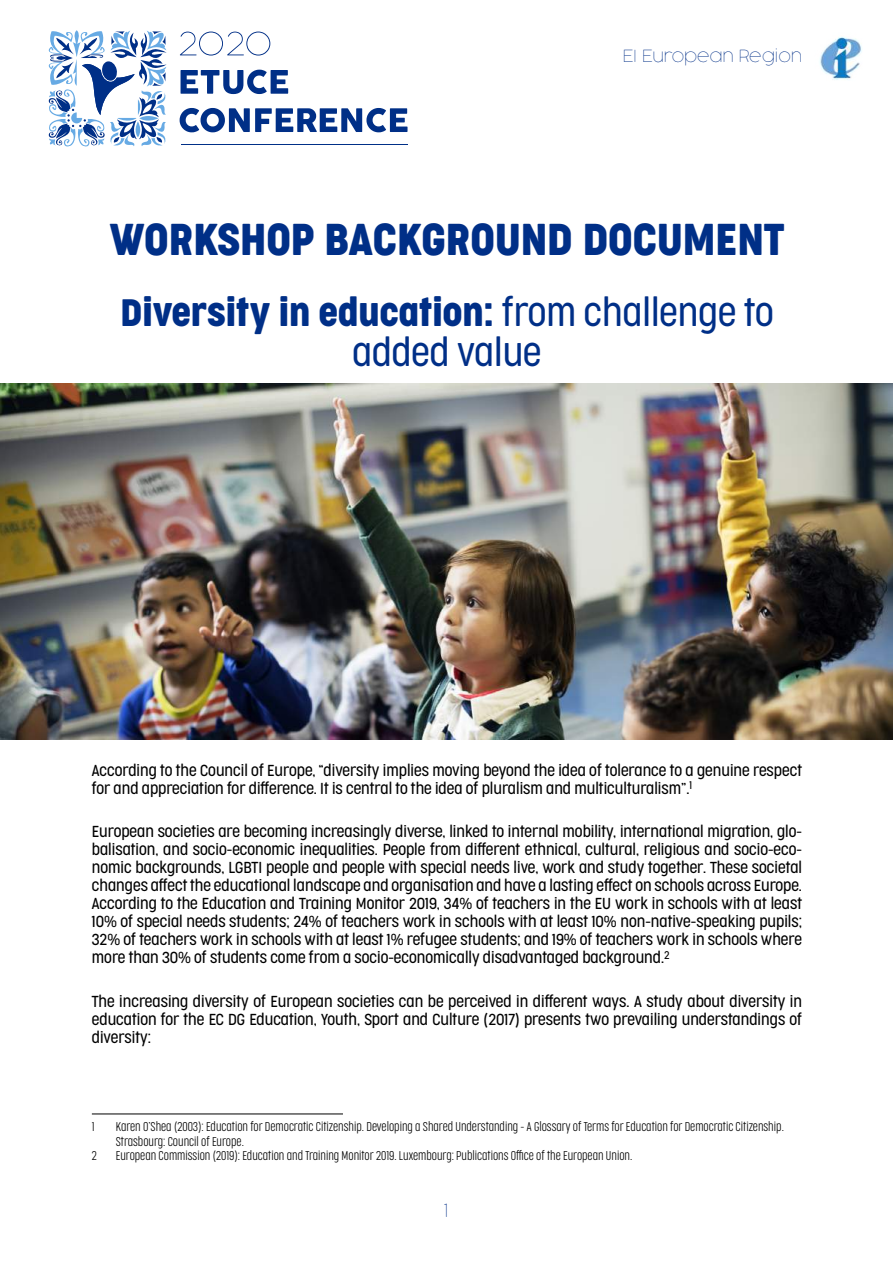
<style>
.page{position:relative;width:893px;height:1263px;background:#fff}
.page>*{position:absolute;margin:0;border:0;box-sizing:border-box;transform-origin:0 0}
.t1{font:42px "Cocogoose Condensed";color:#002f87}
.t2{font:300 36px/40.5px "Cocogoose Condensed";color:#002f87;text-align:center}
.t3{font:100 18px "Cocogoose Pro";color:#002f87}
.t4{font:100 16.5px "Cocogoose Pro";color:#002f87}
.t5{font:300 15px/18px "Cocogoose Condensed";color:#000;text-align:justify}
.t6{font:200 12px/14.4px "Cocogoose Compressed";color:#000}
.s1{font-weight:400}
</style>
<div class="page">
<img style="left:820px;top:37px;width:42px;height:43px">
<svg style="left:180px;top:32px;width:90px;height:24px"></svg>
<svg style="left:181px;top:70px;width:107px;height:24px"></svg>
<svg style="left:180px;top:108px;width:227px;height:24px"></svg>
<svg style="left:48px;top:30px;width:119px;height:117px"></svg>
<hr style="left:181px;top:145px;width:226px;height:1px;background:#002f87">
<hr style="left:92px;top:1113px;width:251px;height:1px;background:#000">
<img style="left:0;top:384px;width:893px;height:355px">
<p class="t4" style="left:623px;top:46px;width:181px">EI European Region</p>
<h1 class="t1" style="left:110px;top:210px;width:676px">WORKSHOP BACKGROUND DOCUMENT</h1>
<h2 class="t2" style="left:120px;top:292px;width:655px"><span class="s1">Diversity in education:</span> from challenge to added value</h2>
<p class="t5" style="left:92px;top:761px;width:712px">According to the Council of Europe, “diversity implies moving beyond the idea of tolerance to a genuine respect for and appreciation for difference. It is central to the idea of pluralism and multiculturalism”.<sup>1</sup></p>
<p class="t5" style="left:92px;top:822px;width:712px">European societies are becoming increasingly diverse, linked to internal mobility, international migration, glo&shy;balisation, and socio-economic inequalities. People from different ethnical, cultural, religious and socio-eco&shy;nomic backgrounds, LGBTI people and people with special needs live, work and study together. These societal changes affect the educational landscape and organisation and have a lasting effect on schools across Europe.<br>According to the Education and Training Monitor 2019, 34% of teachers in the EU work in schools with at least 10% of special needs students; 24% of teachers work in schools with at least 10% non-native-speaking pupils; 32% of teachers work in schools with at least 1% refugee students; and 19% of teachers work in schools where more than 30% of students come from a socio-economically disadvantaged background.<sup>2</sup></p>
<p class="t5" style="left:92px;top:992px;width:712px">The increasing diversity of European societies can be perceived in different ways. A study about diversity in education for the EC DG Education, Youth, Sport and Culture (2017) presents two prevailing understandings of diversity:</p>
<p class="t6" style="left:92px;top:1119px;width:4px">1</p>
<p class="t6" style="left:116px;top:1119px;width:669px">Karen O’Shea (2003): Education for Democratic Citizenship. Developing a Shared Understanding – A Glossary of Terms for Education for Democratic Citizenship.<br>Strasbourg: Council of Europe.</p>
<p class="t6" style="left:92px;top:1148px;width:7px">2</p>
<p class="t6" style="left:116px;top:1148px;width:518px">European Commission (2019): Education and Training Monitor 2019. Luxembourg: Publications Office of the European Union.</p>
<p class="t3" style="left:444px;top:1198px;width:6px">1</p>
</div>
